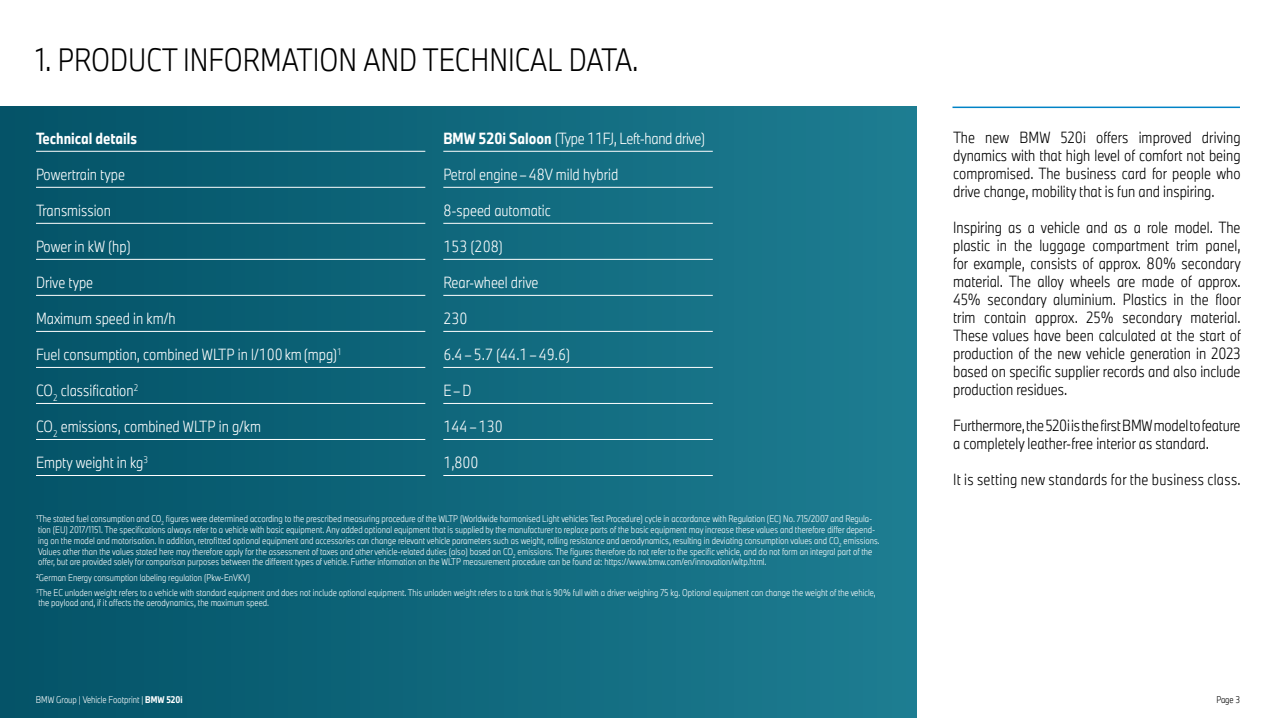
<style>
.page{position:relative;width:1276px;height:718px;background:#fff}
.page>*{position:absolute;margin:0;border:0;box-sizing:border-box;transform-origin:0 0}
.t1{font:300 30px "BMW Group TN Condensed Pro";color:#000}
.t2{font:300 15px/18px "BMW Group TN Condensed Pro";color:#000;text-align:justify}
.t3{font:300 15px "BMW Group TN Condensed";color:#fff}
.t4{font:300 15px "BMW Group TN Condensed Pro";letter-spacing:.02em;color:#000}
.t5{font:300 15px "BMW Group TN Condensed";letter-spacing:-.02em;color:#fff}
.t6{font:700 15px "BMW Group TN Condensed";color:#fff}
.t7{font:300 9px/10.8px "BMW Group TN Condensed Pro";color:#fff}
.t8{font:300 9px "BMW Group TN Condensed Pro";color:#000}
.s1{font-weight:700}
</style>
<div class="page">
<div style="left:0;top:106px;width:916px;height:612px;background:linear-gradient(to right,#045367,#1d7d92)"></div>
<hr style="left:952px;top:106px;width:288px;height:2px;background:#0083c6">
<hr style="left:36px;top:151px;width:389px;height:1px;background:#fff">
<hr style="left:443px;top:151px;width:270px;height:1px;background:#fff">
<hr style="left:36px;top:187px;width:389px;height:1px;background:#fff">
<hr style="left:443px;top:187px;width:270px;height:1px;background:#fff">
<hr style="left:36px;top:223px;width:389px;height:1px;background:#fff">
<hr style="left:443px;top:223px;width:270px;height:1px;background:#fff">
<hr style="left:36px;top:259px;width:389px;height:1px;background:#fff">
<hr style="left:443px;top:259px;width:270px;height:1px;background:#fff">
<hr style="left:36px;top:295px;width:389px;height:1px;background:#fff">
<hr style="left:443px;top:295px;width:270px;height:1px;background:#fff">
<hr style="left:36px;top:331px;width:389px;height:1px;background:#fff">
<hr style="left:443px;top:331px;width:270px;height:1px;background:#fff">
<hr style="left:36px;top:367px;width:389px;height:1px;background:#fff">
<hr style="left:443px;top:367px;width:270px;height:1px;background:#fff">
<hr style="left:36px;top:403px;width:389px;height:1px;background:#fff">
<hr style="left:443px;top:403px;width:270px;height:1px;background:#fff">
<hr style="left:36px;top:439px;width:389px;height:1px;background:#fff">
<hr style="left:443px;top:439px;width:270px;height:1px;background:#fff">
<hr style="left:36px;top:475px;width:389px;height:1px;background:#fff">
<hr style="left:443px;top:475px;width:270px;height:1px;background:#fff">
<h1 class="t1" style="left:36px;top:38px;width:604px">1. PRODUCT INFORMATION AND TECHNICAL DATA.</h1>
<h2 class="t6" style="left:36px;top:127px;width:103px">Technical details</h2>
<h2 class="t5" style="left:443px;top:128px;width:263px"><span class="s1">BMW 520i Saloon</span> (Type 11FJ, Left-hand drive)</h2>
<h2 class="t3" style="left:36px;top:164px;width:91px">Powertrain type</h2>
<h2 class="t3" style="left:443px;top:164px;width:176px">Petrol engine –48V mild hybrid</h2>
<h2 class="t3" style="left:36px;top:200px;width:77px">Transmission</h2>
<h2 class="t3" style="left:443px;top:200px;width:109px">8-speed automatic</h2>
<h2 class="t3" style="left:36px;top:236px;width:96px">Power in kW (hp)</h2>
<h2 class="t3" style="left:443px;top:236px;width:61px">153 (208)</h2>
<h2 class="t3" style="left:36px;top:272px;width:59px">Drive type</h2>
<h2 class="t3" style="left:443px;top:272px;width:97px">Rear-wheel drive</h2>
<h2 class="t3" style="left:36px;top:308px;width:141px">Maximum speed in km/h</h2>
<h2 class="t3" style="left:443px;top:308px;width:26px">230</h2>
<h2 class="t3" style="left:36px;top:344px;width:307px">Fuel consumption, combined WLTP in l/100km(mpg)<sup>1</sup></h2>
<h2 class="t3" style="left:443px;top:344px;width:128px">6.4–5.7 (44.1–49.6)</h2>
<h2 class="t3" style="left:36px;top:380px;width:104px">CO<sub>2</sub> classification<sup>2</sup></h2>
<h2 class="t3" style="left:443px;top:380px;width:30px">E–D</h2>
<h2 class="t3" style="left:36px;top:416px;width:227px">CO<sub>2</sub> emissions, combined WLTP in g/km</h2>
<h2 class="t3" style="left:443px;top:416px;width:61px">144–130</h2>
<h2 class="t3" style="left:36px;top:452px;width:113px">Empty weight in kg<sup>3</sup></h2>
<h2 class="t3" style="left:443px;top:452px;width:37px">1,800</h2>
<p class="t7" style="left:36px;top:513px;width:845px">1The stated fuel consumption and CO<sub>2</sub> figures were determined according to the prescribed measuring procedure of the WLTP (Worldwide harmonised Light vehicles Test Procedure) cycle in accordance with Regulation (EC) No. 715/2007 and Regula&shy;tion (EU) 2017/1151. The specifications always refer to a vehicle with basic equipment. Any added optional equipment that is supplied by the manufacturer to replace parts of the basic equipment may increase these values and therefore differ depend&shy;ing on the model and motorisation. In addition, retrofitted optional equipment and accessories can change relevant vehicle parameters such as weight, rolling resistance and aerodynamics, resulting in deviating consumption values and CO<sub>2</sub> emissions.<br>Values other than the values stated here may therefore apply for the assessment of taxes and other vehicle-related duties (also) based on CO<sub>2</sub> emissions. The figures therefore do not refer to the specific vehicle, and do not form an integral part of the offer, but are provided solely for comparison purposes between the different types of vehicle. Further information on the WLTP measurement procedure can be found at: https://www.bmw.com/en/innovation/wltp.html.</p>
<p class="t7" style="left:36px;top:569px;width:841px;line-height:15px">2German Energy consumption labeling regulation (Pkw-EnVKV)<br><sup>3</sup>The EC unladen weight refers to a vehicle with standard equipment and does not include optional equipment. This unladen weight refers to a tank that is 90% full with a driver weighing 75 kg. Optional equipment can change the weight of the vehicle,</p>
<p class="t7" style="left:39px;top:597px;width:232px">the payload and, if it affects the aerodynamics, the maximum speed.</p>
<h2 class="t2" style="left:953px;top:127px;width:289px">The new BMW 520i offers improved driving dynamics with that high level of comfort not being compromised. The business card for people who drive change, mobility that is fun and inspiring.</h2>
<p class="t2" style="left:953px;top:217px;width:289px">Inspiring as a vehicle and as a role model. The plastic in the luggage compartment trim panel, for example, consists of approx. 80% secondary material. The alloy wheels are made of approx.<br>45% secondary aluminium. Plastics in the floor trim contain approx. 25% secondary material.<br>These values have been calculated at the start of production of the new vehicle generation in 2023 based on specific supplier records and also include production residues.</p>
<h2 class="t2" style="left:953px;top:415px;width:289px">Furthermore, the 520i is the first BMW model to feature a completely leather-free interior as standard.</h2>
<h2 class="t4" style="left:953px;top:468px;width:289px">It is setting new standards for the business class.</h2>
<p class="t7" style="left:36px;top:694px;width:148px">BMW Group | Vehicle Footprint | <span class="s1">BMW 520i</span></p>
<p class="t8" style="left:1216px;top:693px;width:25px">Page 3</p>
</div>
